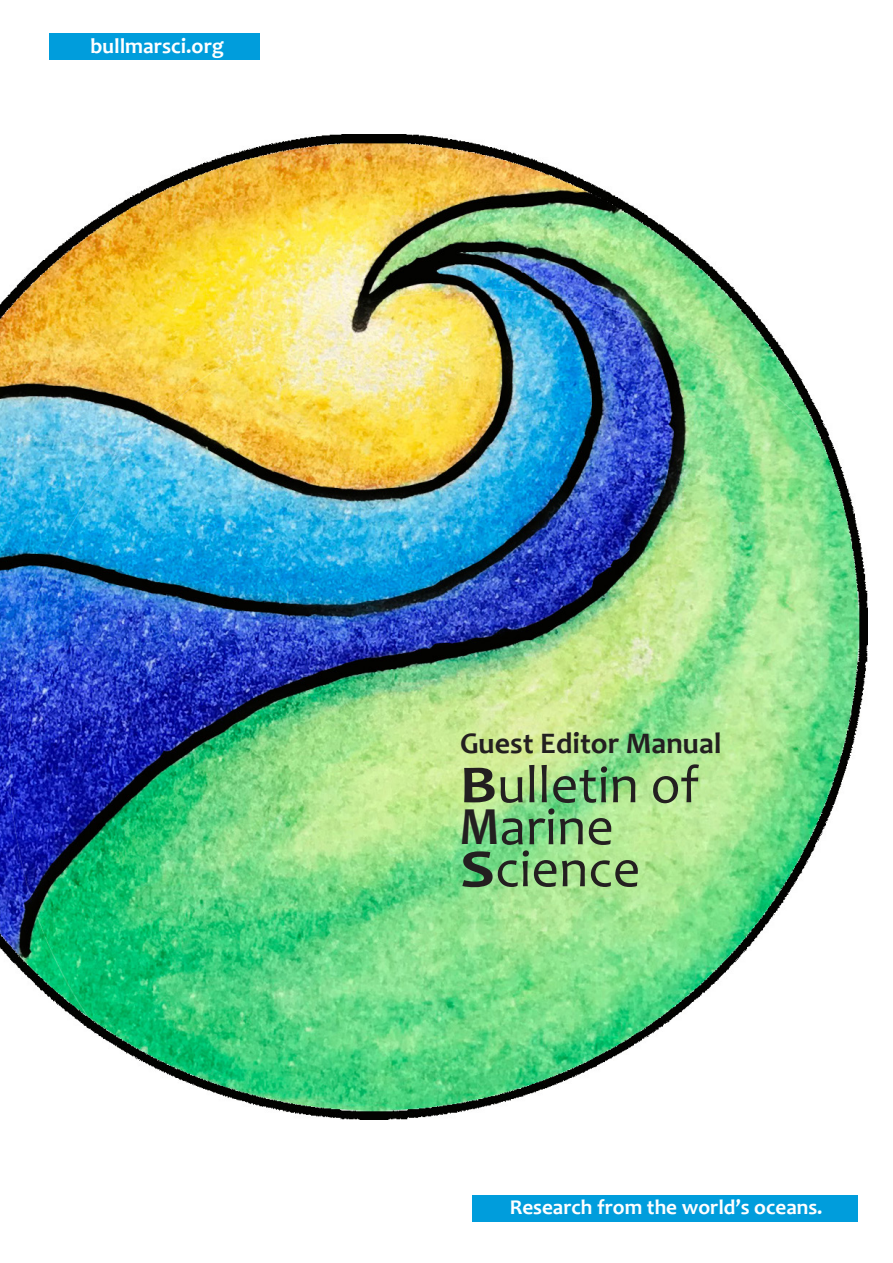
<style>
.page{position:relative;width:893px;height:1263px;background:#fff}
.page>*{position:absolute;margin:0;border:0;box-sizing:border-box;transform-origin:0 0}
.cover_title{font:54px "Candara";color:#231f20}
.t1{font:700 30px "Candara";color:#231f20}
.t2{font:700 21.6px "Candara";color:#fff}
.Body_text{font:700 21.15px "Candara";color:#fff}
.s1{font-weight:700}
</style>
<div class="page">
<img style="left:0;top:135px;width:867px;height:985px">
<div style="left:472px;top:1196px;width:386px;height:26px;background:#009ddc"></div>
<div style="left:50px;top:33px;width:210px;height:27px;background:#009ddc"></div>
<p class="t2" style="left:91px;top:32px;width:135px">bullmarsci.org</p>
<p class="t1" style="left:460px;top:724px;width:263px">Guest Editor Manual</p>
<p class="cover_title" style="left:460px;top:751px;width:241px"><span class="s1">B</span>ulletin of</p>
<p class="cover_title" style="left:460px;top:793px;width:156px"><span class="s1">M</span>arine</p>
<p class="cover_title" style="left:460px;top:835px;width:182px"><span class="s1">S</span>cience</p>
<p class="Body_text" style="left:510px;top:1193px;width:314px">Research from the world’s oceans.</p>
</div>
